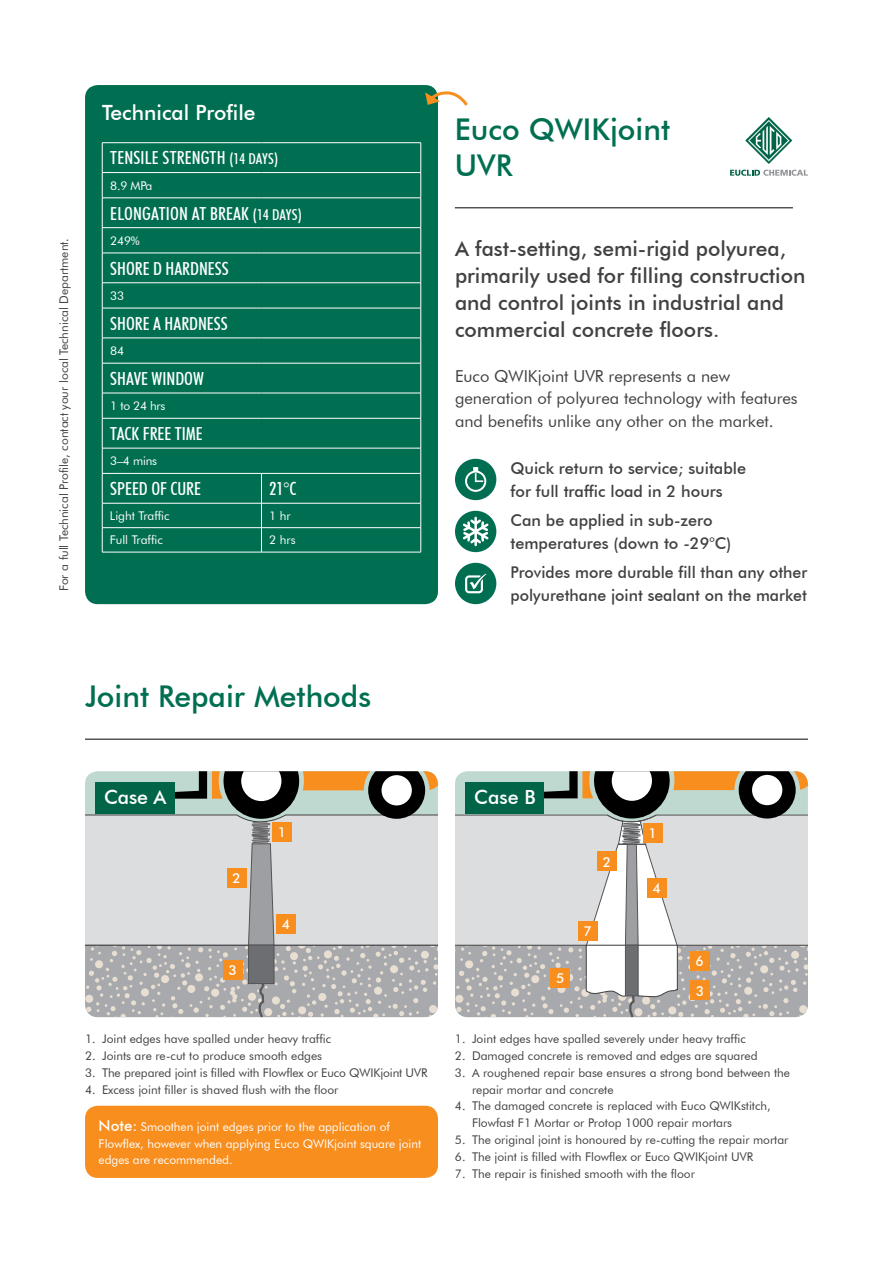
<style>
.page{position:relative;width:893px;height:1263px;background:#fff}
.page>*{position:absolute;margin:0;border:0;box-sizing:border-box;transform-origin:0 0}
.t1{font:500 30px/36px "Futura BT";color:#006f51}
.t2{font:500 21px/27px "Futura BT";color:#414042}
.t3{font:500 21px "Futura BT";color:#fff}
.t4{font:500 19.5px "Futura BT";letter-spacing:-.005em;color:#fff}
.t5{font:500 condensed 18px "Futura BT";color:#fff}
.t6{font:16.5px/22.5px "Futura BT";color:#414042}
.t7{font:500 16.2px/23px "Futura BT";color:#414042}
.t8{font:500 13.8px "Futura BT";color:#fff}
.t9{font:12px/16.8px "Futura BT";color:#414042}
.t10{font:12px/16.8px "Futura BT";color:#fff}
.s1{font-size:15px}
.s2{font-weight:500;font-size:15px}
</style>
<div class="page">
<div style="left:455px;top:459px;width:41px;height:41px;background:#006f51;border-radius:50%"></div>
<svg style="left:465px;top:467px;width:21px;height:25px"></svg>
<div style="left:455px;top:511px;width:41px;height:41px;background:#006f51;border-radius:50%"></div>
<svg style="left:463px;top:517px;width:26px;height:29px"></svg>
<div style="left:455px;top:563px;width:41px;height:41px;background:#006f51;border-radius:50%"></div>
<svg style="left:465px;top:574px;width:21px;height:19px"></svg>
<div style="left:85px;top:85px;width:353px;height:519px;background:#006f51;border-radius:13px"></div>
<hr style="left:102px;top:142px;width:159px;height:1px;background:#fff">
<hr style="left:261px;top:142px;width:160px;height:1px;background:#fff">
<hr style="left:102px;top:172px;width:159px;height:1px;background:#fff">
<hr style="left:261px;top:172px;width:160px;height:1px;background:#fff">
<hr style="left:102px;top:198px;width:159px;height:1px;background:#fff">
<hr style="left:261px;top:198px;width:160px;height:1px;background:#fff">
<hr style="left:102px;top:227px;width:159px;height:1px;background:#fff">
<svg style="left:102px;top:143px;width:1px;height:110px"></svg>
<hr style="left:261px;top:227px;width:160px;height:1px;background:#fff">
<svg style="left:421px;top:143px;width:1px;height:110px"></svg>
<hr style="left:102px;top:253px;width:159px;height:1px;background:#fff">
<hr style="left:102px;top:253px;width:1px;height:30px;background:#fff">
<hr style="left:261px;top:253px;width:160px;height:1px;background:#fff">
<hr style="left:421px;top:253px;width:1px;height:30px;background:#fff">
<hr style="left:102px;top:282px;width:159px;height:1px;background:#fff">
<svg style="left:102px;top:283px;width:1px;height:25px"></svg>
<hr style="left:261px;top:282px;width:160px;height:1px;background:#fff">
<svg style="left:421px;top:283px;width:1px;height:25px"></svg>
<hr style="left:102px;top:308px;width:159px;height:1px;background:#fff">
<hr style="left:102px;top:308px;width:1px;height:30px;background:#fff">
<hr style="left:261px;top:308px;width:160px;height:1px;background:#fff">
<hr style="left:421px;top:308px;width:1px;height:30px;background:#fff">
<hr style="left:102px;top:338px;width:159px;height:1px;background:#fff">
<svg style="left:102px;top:338px;width:1px;height:25px"></svg>
<hr style="left:261px;top:338px;width:160px;height:1px;background:#fff">
<svg style="left:421px;top:338px;width:1px;height:25px"></svg>
<hr style="left:102px;top:363px;width:159px;height:1px;background:#fff">
<hr style="left:102px;top:363px;width:1px;height:30px;background:#fff">
<hr style="left:261px;top:363px;width:160px;height:1px;background:#fff">
<hr style="left:421px;top:363px;width:1px;height:30px;background:#fff">
<hr style="left:102px;top:393px;width:159px;height:1px;background:#fff">
<svg style="left:102px;top:393px;width:1px;height:25px"></svg>
<hr style="left:261px;top:393px;width:160px;height:1px;background:#fff">
<svg style="left:421px;top:393px;width:1px;height:25px"></svg>
<hr style="left:102px;top:418px;width:159px;height:1px;background:#fff">
<hr style="left:102px;top:418px;width:1px;height:30px;background:#fff">
<hr style="left:261px;top:418px;width:160px;height:1px;background:#fff">
<hr style="left:421px;top:418px;width:1px;height:30px;background:#fff">
<hr style="left:102px;top:448px;width:159px;height:1px;background:#fff">
<hr style="left:261px;top:448px;width:160px;height:1px;background:#fff">
<hr style="left:102px;top:473px;width:159px;height:1px;background:#fff">
<hr style="left:261px;top:473px;width:160px;height:1px;background:#fff">
<hr style="left:102px;top:503px;width:159px;height:1px;background:#fff">
<hr style="left:102px;top:527px;width:159px;height:1px;background:#fff">
<svg style="left:102px;top:448px;width:1px;height:104px"></svg>
<hr style="left:261px;top:527px;width:160px;height:1px;background:#fff">
<svg style="left:261px;top:474px;width:1px;height:78px"></svg>
<svg style="left:421px;top:448px;width:1px;height:104px"></svg>
<hr style="left:102px;top:552px;width:159px;height:1px;background:#fff">
<hr style="left:261px;top:552px;width:160px;height:1px;background:#fff">
<hr style="left:261px;top:503px;width:160px;height:1px;background:#fff">
<svg style="left:425px;top:90px;width:43px;height:16px"></svg>
<svg style="left:85px;top:771px;width:353px;height:247px;background:#c0beba"></svg>
<svg style="left:455px;top:771px;width:353px;height:247px;background:#c6c5c2"></svg>
<div style="left:643px;top:823px;width:19px;height:20px;background:#f78e1e"></div>
<div style="left:578px;top:921px;width:19px;height:20px;background:#f78e1e"></div>
<div style="left:690px;top:951px;width:20px;height:19px;background:#f78e1e"></div>
<div style="left:550px;top:968px;width:20px;height:20px;background:#f78e1e"></div>
<div style="left:466px;top:782px;width:78px;height:32px;background:#006548"></div>
<div style="left:96px;top:782px;width:79px;height:32px;background:#006548"></div>
<div style="left:85px;top:1106px;width:353px;height:72px;background:#f78e1e;border-radius:13px"></div>
<hr style="left:455px;top:208px;width:338px;height:1px;background:#000">
<svg style="left:745px;top:117px;width:47px;height:47px"></svg>
<svg style="left:730px;top:170px;width:78px;height:6px"></svg>
<hr style="left:85px;top:739px;width:723px;height:1px;background:#000">
<div style="left:690px;top:980px;width:20px;height:20px;background:#f78e1e"></div>
<h2 class="t3" style="left:102px;top:99px;width:155px">Technical Profile</h2>
<h3 class="t5" style="left:110px;top:147px;width:169px">TENSILE STRENGTH <span class="s1">(14 DAYS)</span></h3>
<p class="t10" style="left:110px;top:177px;width:44px">8.9 MPa</p>
<h3 class="t5" style="left:110px;top:202px;width:193px">ELONGATION AT BREAK <span class="s1">(14 DAYS)</span></h3>
<p class="t10" style="left:110px;top:232px;width:31px">249%</p>
<h3 class="t5" style="left:110px;top:257px;width:120px">SHORE D HARDNESS</h3>
<p class="t10" style="left:110px;top:287px;width:15px">33</p>
<h3 class="t5" style="left:110px;top:312px;width:119px">SHORE A HARDNESS</h3>
<p class="t10" style="left:110px;top:342px;width:15px">84</p>
<h3 class="t5" style="left:110px;top:368px;width:95px">SHAVE WINDOW</h3>
<p class="t10" style="left:110px;top:397px;width:57px">1 to 24 hrs</p>
<h3 class="t5" style="left:110px;top:423px;width:94px">TACK FREE TIME</h3>
<p class="t10" style="left:110px;top:453px;width:48px">3–4 mins</p>
<h3 class="t5" style="left:110px;top:478px;width:92px">SPEED OF CURE</h3>
<h3 class="t5" style="left:270px;top:478px;width:28px">21°C</h3>
<p class="t10" style="left:110px;top:507px;width:61px">Light Traffic</p>
<p class="t10" style="left:269px;top:507px;width:23px">1 hr</p>
<p class="t10" style="left:110px;top:532px;width:54px">Full Traffic</p>
<p class="t10" style="left:269px;top:532px;width:28px">2 hrs</p>
<h1 class="t1" style="left:455px;top:111px;width:217px">Euco QWIKjoint<br>UVR</h1>
<p class="t9" style="left:55px;top:591px;width:354px;rotate:-90deg">For a full Technical Profile, contact your local Technical Department.</p>
<h2 class="t2" style="left:455px;top:235px;width:352px">A fast-setting, semi-rigid polyurea, primarily used for filling construction and control joints in industrial and commercial concrete floors.</h2>
<h3 class="t6" style="left:455px;top:365px;width:344px">Euco QWIKjoint UVR represents a new generation of polyurea technology with features and benefits unlike any other on the market.</h3>
<h3 class="t7" style="left:510px;top:457px;width:237px">Quick return to service; suitable for full traffic load in 2 hours</h3>
<h3 class="t7" style="left:510px;top:509px;width:222px">Can be applied in sub-zero temperatures (down to -29°C)</h3>
<h3 class="t7" style="left:510px;top:561px;width:298px">Provides more durable fill than any other polyurethane joint sealant on the market</h3>
<h1 class="t1" style="left:85px;top:678px;width:288px">Joint Repair Methods</h1>
<h3 class="t4" style="left:104px;top:785px;width:64px">Case A</h3>
<h3 class="t4" style="left:474px;top:785px;width:63px">Case B</h3>
<p class="t8" style="left:232px;top:870px;width:10px">2</p>
<p class="t8" style="left:228px;top:962px;width:10px">3</p>
<p class="t8" style="left:278px;top:824px;width:10px">1</p>
<p class="t8" style="left:282px;top:916px;width:10px">4</p>
<p class="t8" style="left:603px;top:853px;width:10px">2</p>
<p class="t8" style="left:556px;top:970px;width:10px">5</p>
<p class="t8" style="left:583px;top:923px;width:10px">7</p>
<p class="t8" style="left:648px;top:825px;width:10px">1</p>
<p class="t8" style="left:652px;top:880px;width:10px">4</p>
<p class="t8" style="left:696px;top:953px;width:10px">6</p>
<p class="t8" style="left:696px;top:982px;width:10px">3</p>
<p class="t9" style="left:85px;top:1030px;width:248px">1. Joint edges have spalled under heavy traffic</p>
<p class="t9" style="left:85px;top:1047px;width:239px">2. Joints are re-cut to produce smooth edges</p>
<p class="t9" style="left:85px;top:1064px;width:344px">3. The prepared joint is filled with Flowflex or Euco QWIKjoint UVR</p>
<p class="t9" style="left:85px;top:1081px;width:255px">4. Excess joint filler is shaved flush with the floor</p>
<p class="t10" style="left:99px;top:1118px;width:324px"><span class="s2">Note:</span> Smoothen joint edges prior to the application of<br>Flowflex, however when applying Euco QWIKjoint square joint edges are recommended.</p>
<p class="t9" style="left:455px;top:1030px;width:292px">1. Joint edges have spalled severely under heavy traffic</p>
<p class="t9" style="left:455px;top:1047px;width:304px">2. Damaged concrete is removed and edges are squared</p>
<p class="t9" style="left:472px;top:1064px;width:319px;text-indent:-17px">3. A roughened repair base ensures a strong bond between the repair mortar and concrete</p>
<p class="t9" style="left:472px;top:1098px;width:300px;text-indent:-17px">4. The damaged concrete is replaced with Euco QWIKstitch,<br>Flowfast F1 Mortar or Protop 1000 repair mortars</p>
<p class="t9" style="left:455px;top:1131px;width:335px">5. The original joint is honoured by re-cutting the repair mortar</p>
<p class="t9" style="left:455px;top:1148px;width:300px">6. The joint is filled with Flowflex or Euco QWIKjoint UVR</p>
<p class="t9" style="left:455px;top:1165px;width:241px">7. The repair is finished smooth with the floor</p>
</div>
